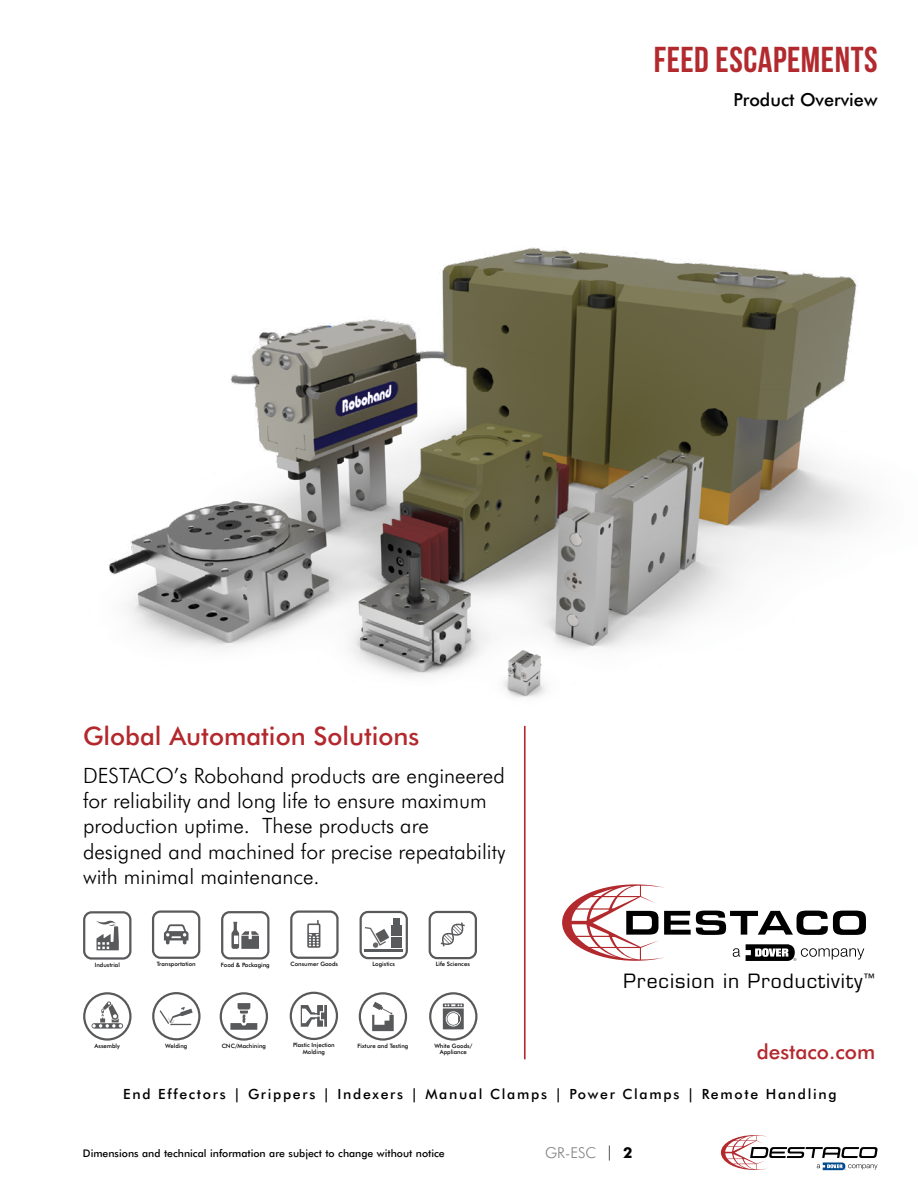
<style>
.page{position:relative;width:918px;height:1188px;background:#fff}
.page>*{position:absolute;margin:0;border:0;box-sizing:border-box;transform-origin:0 0}
.t1{font:36px "Bebas DSC";letter-spacing:.015em;color:#b2292e}
.t2{font:500 25.5px "Futura BT";color:#b3282d}
.t3{font:300 21.15px/25.3px "Futura BT";color:#000}
.t4{font:500 20.7px "Futura BT";color:#b3282d}
.t5{font:19.2px "Eurostile";letter-spacing:.05em;color:#000}
.t6{font:500 18px "Futura BT";color:#000}
.t7{font:300 15px "Futura BT";color:#808285}
.t8{font:500 14.1px "Futura BT";letter-spacing:.12em;color:#000}
.t9{font:500 10.5px "Futura BT";color:#000}
.t10{font:500 6px/7.2px "Futura BT";color:#010101;text-align:center}
.s1{color:#000}
.s2{font-weight:700;color:#000}
</style>
<div class="page">
<svg style="left:721px;top:1135px;width:157px;height:35px"></svg>
<img style="left:109px;top:247px;width:761px;height:451px">
<svg style="left:562px;top:884px;width:304px;height:77px"></svg>
<hr style="left:524px;top:726px;width:2px;height:333px;background:#b3282d">
<div style="left:290px;top:910px;width:49px;height:49px;border:2px solid #58595b;border-radius:7px"></div>
<svg style="left:307px;top:920px;width:13px;height:28px"></svg>
<svg style="left:164px;top:924px;width:25px;height:21px"></svg>
<div style="left:152px;top:910px;width:48px;height:49px;border:2px solid #58595b;border-radius:7px"></div>
<svg style="left:96px;top:920px;width:23px;height:30px"></svg>
<div style="left:83px;top:911px;width:48px;height:49px;border:2px solid #58595b;border-radius:7px"></div>
<svg style="left:231px;top:922px;width:28px;height:27px"></svg>
<div style="left:221px;top:911px;width:48px;height:48px;border:2px solid #58595b;border-radius:7px"></div>
<hr style="left:364px;top:949px;width:39px;height:2px;background:#595a5c">
<div style="left:391px;top:937px;width:11px;height:11px;background:#595a5c"></div>
<div style="left:391px;top:926px;width:11px;height:10px;background:#595a5c"></div>
<svg style="left:365px;top:919px;width:34px;height:29px"></svg>
<div style="left:360px;top:911px;width:48px;height:48px;border:2px solid #58595b;border-radius:7px"></div>
<div style="left:83px;top:992px;width:49px;height:49px;border:2px solid #58595b;border-radius:50%"></div>
<svg style="left:92px;top:1001px;width:31px;height:28px"></svg>
<svg style="left:160px;top:1007px;width:33px;height:18px"></svg>
<div style="left:152px;top:992px;width:49px;height:48px;border:2px solid #58595b;border-radius:50%"></div>
<svg style="left:230px;top:1003px;width:27px;height:27px"></svg>
<div style="left:220px;top:992px;width:48px;height:49px;border:2px solid #58595b;border-radius:50%"></div>
<svg style="left:301px;top:1005px;width:26px;height:22px"></svg>
<div style="left:290px;top:992px;width:48px;height:48px;border:2px solid #58595b;border-radius:50%"></div>
<svg style="left:372px;top:1002px;width:22px;height:29px"></svg>
<div style="left:359px;top:992px;width:48px;height:49px;border:2px solid #58595b;border-radius:50%"></div>
<svg style="left:443px;top:1003px;width:21px;height:26px"></svg>
<div style="left:429px;top:992px;width:49px;height:49px;border:2px solid #58595b;border-radius:50%"></div>
<svg style="left:441px;top:922px;width:24px;height:24px"></svg>
<div style="left:429px;top:911px;width:48px;height:48px;border:2px solid #58595b;border-radius:7px"></div>
<h1 class="t1" style="left:654px;top:40px;width:225px">FEED ESCAPEMENTS</h1>
<p class="t6" style="left:733px;top:88px;width:146px">Product Overview</p>
<p class="t2" style="left:83px;top:721px;width:338px">Global Automation Solutions</p>
<p class="t3" style="left:83px;top:762px;width:424px">DESTACO’s Robohand products are engineered for reliability and long life to ensure maximum production uptime. These products are designed and machined for precise repeatability with minimal maintenance.</p>
<p class="t10" style="left:95px;top:961px;width:27px">Industrial</p>
<p class="t10" style="left:157px;top:960px;width:41px">Transportation</p>
<p class="t10" style="left:221px;top:961px;width:50px">Food &amp; Packaging</p>
<p class="t10" style="left:291px;top:960px;width:49px">Consumer Goods</p>
<p class="t10" style="left:372px;top:960px;width:24px">Logistics</p>
<p class="t10" style="left:436px;top:960px;width:36px">Life Sciences</p>
<p class="t10" style="left:95px;top:1042px;width:27px">Assembly</p>
<p class="t10" style="left:165px;top:1042px;width:24px">Welding</p>
<p class="t10" style="left:222px;top:1042px;width:46px">CNC/Machining</p>
<p class="t10" style="left:293px;top:1042px;width:43px">Plastic Injection<br>Molding</p>
<p class="t10" style="left:358px;top:1042px;width:52px">Fixture and Testing</p>
<p class="t10" style="left:434px;top:1043px;width:39px;line-height:6px">White Goods/<br>Appliance</p>
<p class="t5" style="left:624px;top:970px;width:252px">Precision in Productivity<sup>™</sup></p>
<p class="t4" style="left:757px;top:1039px;width:120px">destaco.com</p>
<p class="t8" style="left:123px;top:1085px;width:715px">End Effectors | Grippers | Indexers | Manual Clamps | Power Clamps | Remote Handling</p>
<p class="t9" style="left:83px;top:1147px;width:363px">Dimensions and technical information are subject to change without notice</p>
<p class="t7" style="left:545px;top:1144px;width:89px">GR-ESC <span class="s1">|</span> <span class="s2">2</span></p>
</div>
